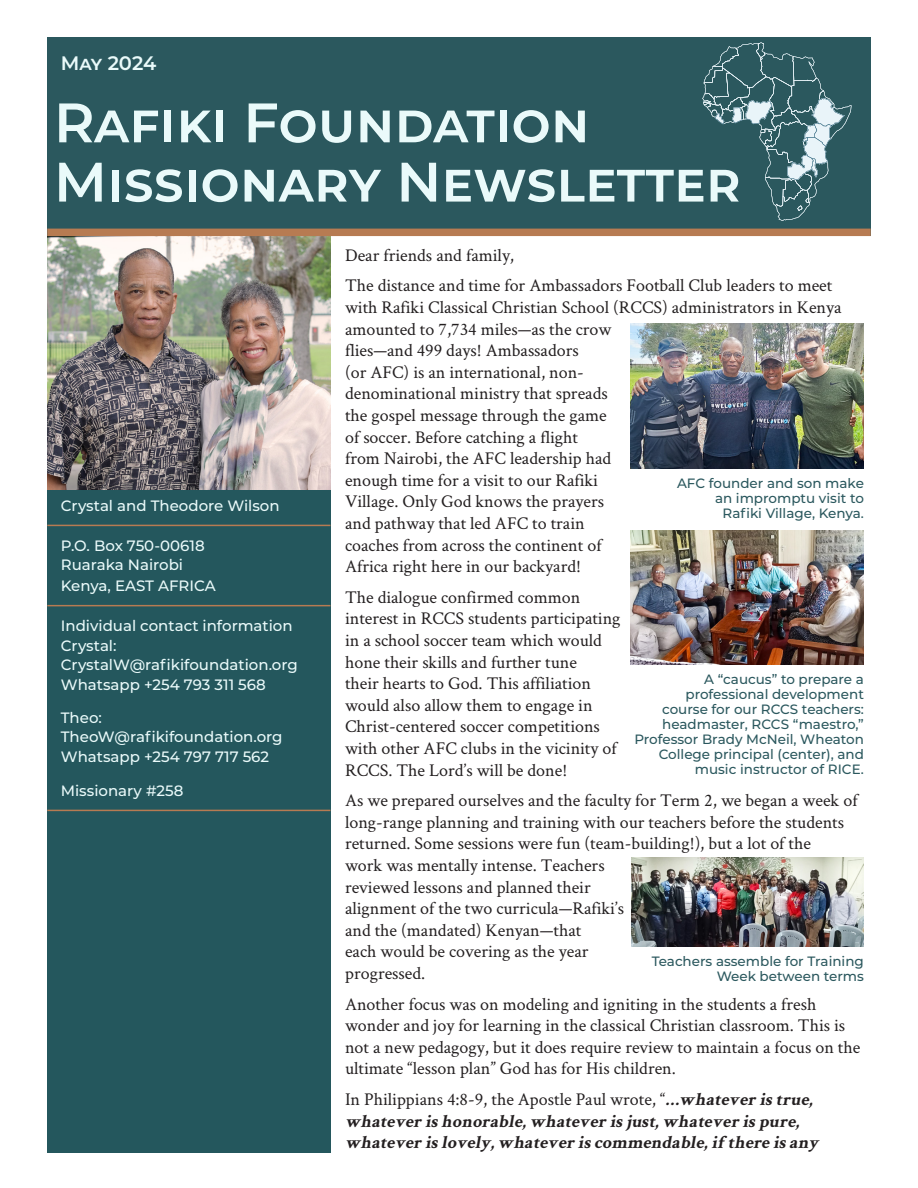
<style>
.page{position:relative;width:918px;height:1188px;background:#fff}
.page>*{position:absolute;margin:0;border:0;box-sizing:border-box;transform-origin:0 0}
.t1{font:600 55.5px "Montserrat";color:#eafafa}
.t2{font:600 19.5px "Montserrat";letter-spacing:-.005em;color:#eafafa}
.Body_copy{font:18px/21.6px "Crimson Text";color:#231f20}
.Body_copy-2{font:italic 700 18px/21.6px "Crimson Text";color:#231f20}
.Contact_info{font:500 15px/19.5px "Montserrat";color:#eafafa}
.rule{font:500 15px "Montserrat";color:#eafafa}
.Photo_Caption{font:500 13.5px/15px "Montserrat";color:#2b585e;text-align:right}
.s1{font-weight:400;font-style:normal}
</style>
<div class="page">
<img style="left:47px;top:236px;width:283px;height:254px">
<div style="left:47px;top:37px;width:824px;height:58px;background:#2b585e"></div>
<div style="left:47px;top:75px;width:824px;height:102px;background:#2b585e"></div>
<div style="left:47px;top:134px;width:824px;height:102px;background:#2b585e"></div>
<div style="left:47px;top:229px;width:824px;height:7px;background:#b77b52"></div>
<div style="left:47px;top:490px;width:283px;height:662px;background:#24575d"></div>
<hr style="left:47px;top:525px;width:283px;height:1px;background:#b77b52">
<hr style="left:47px;top:605px;width:283px;height:1px;background:#b77b52">
<hr style="left:47px;top:810px;width:283px;height:1px;background:#b77b52">
<svg style="left:702px;top:42px;width:149px;height:179px"></svg>
<img style="left:631px;top:323px;width:233px;height:145px">
<img style="left:631px;top:531px;width:233px;height:134px">
<img style="left:631px;top:858px;width:233px;height:88px">
<p class="t2" style="left:61px;top:49px;width:97px">May 2024</p>
<p class="t1" style="left:54px;top:83px;width:537px">Rafiki Foundation</p>
<p class="t1" style="left:54px;top:143px;width:689px">Missionary Newsletter</p>
<p class="rule" style="left:61px;top:495px;width:220px">Crystal and Theodore Wilson</p>
<p class="Contact_info" style="left:61px;top:535px;width:145px">P.O. Box 750-00618</p>
<p class="Contact_info" style="left:61px;top:555px;width:124px">Ruaraka Nairobi</p>
<p class="rule" style="left:61px;top:576px;width:156px">Kenya, EAST AFRICA</p>
<p class="Contact_info" style="left:61px;top:615px;width:233px">Individual contact information</p>
<p class="Contact_info" style="left:61px;top:635px;width:238px">Crystal:<br>CrystalW@rafikifoundation.org</p>
<p class="Contact_info" style="left:61px;top:674px;width:207px">Whatsapp +254 793 311 568</p>
<p class="Contact_info" style="left:61px;top:707px;width:223px">Theo:<br>TheoW@rafikifoundation.org</p>
<p class="Contact_info" style="left:61px;top:746px;width:210px">Whatsapp +254 797 717 562</p>
<p class="rule" style="left:61px;top:780px;width:124px">Missionary #258</p>
<p class="Body_copy" style="left:345px;top:244px;width:171px">Dear friends and family,</p>
<p class="Body_copy" style="left:345px;top:274px;width:498px">The distance and time for Ambassadors Football Club leaders to meet with Rafiki Classical Christian School (RCCS) administrators in Kenya amounted to 7,734 miles—as the crow<br>flies—and 499 days! Ambassadors<br>(or AFC) is an international, non-<br>denominational ministry that spreads<br>the gospel message through the game<br>of soccer. Before catching a flight<br>from Nairobi, the AFC leadership had<br>enough time for a visit to our Rafiki<br>Village. Only God knows the prayers<br>and pathway that led AFC to train<br>coaches from across the continent of<br>Africa right here in our backyard!</p>
<p class="Body_copy" style="left:345px;top:586px;width:277px">The dialogue confirmed common interest in RCCS students participating in a school soccer team which would hone their skills and further tune<br>their hearts to God. This affiliation would also allow them to engage in Christ-centered soccer competitions with other AFC clubs in the vicinity of RCCS. The Lord’s will be done!</p>
<p class="Body_copy" style="left:345px;top:789px;width:514px">As we prepared ourselves and the faculty for Term 2, we began a week of long-range planning and training with our teachers before the students returned. Some sessions were fun (team-building!), but a lot of the<br>work was mentally intense. Teachers<br>reviewed lessons and planned their<br>alignment of the two curricula—Rafiki’s<br>and the (mandated) Kenyan—that<br>each would be covering as the year<br>progressed.</p>
<p class="Body_copy" style="left:345px;top:992px;width:517px">Another focus was on modeling and igniting in the students a fresh wonder and joy for learning in the classical Christian classroom. This is not a new pedagogy, but it does require review to maintain a focus on the ultimate “lesson plan” God has for His children.</p>
<p class="Body_copy-2" style="left:345px;top:1088px;width:480px"><span class="s1">In Philippians 4:8-9, the Apostle Paul wrote, “</span>…whateveristrue, whateverishonorable,whateverisjust,whateverispure, whateverislovely,whateveriscommendable,if thereisany</p>
<p class="Photo_Caption" style="left:677px;top:475px;width:188px">AFC founder and son make an impromptu visit to<br>Rafiki Village, Kenya.</p>
<p class="Photo_Caption" style="left:634px;top:672px;width:231px">A “caucus” to prepare a professional development<br>course for our RCCS teachers: headmaster, RCCS “maestro,”<br>Professor Brady McNeil, Wheaton<br>College principal (center), and music instructor of RICE.</p>
<p class="Photo_Caption" style="left:652px;top:953px;width:214px">Teachers assemble for Training<br>Week between terms</p>
</div>
